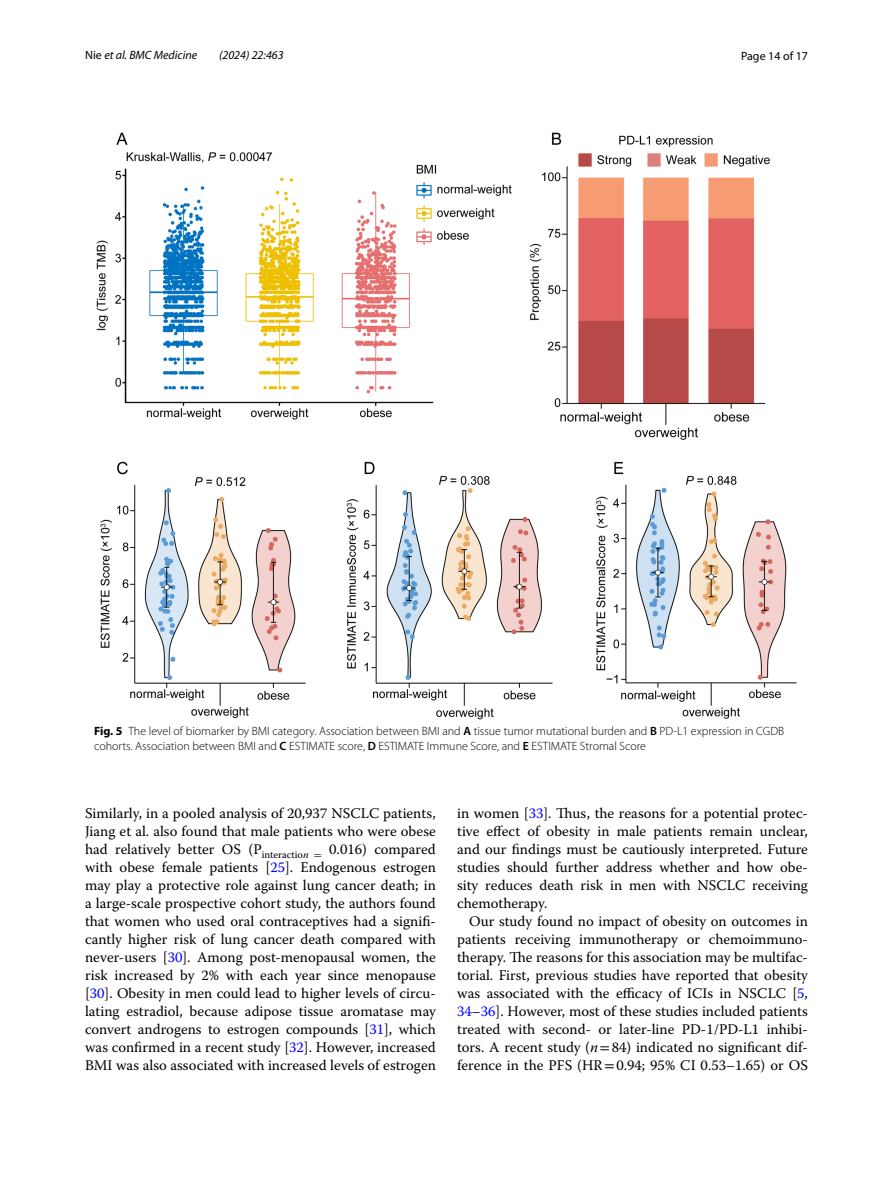
<style>
.page{position:relative;width:893px;height:1187px;background:#fff}
.page>*{position:absolute;margin:0;border:0;box-sizing:border-box;transform-origin:0 0}
.t1{font:14.7px/18px "Warnock Pro";color:#000;text-align:justify}
.t2{font:300 12px/15px "Myriad Pro";color:#000}
.t3{font:italic 12px "Myriad Pro";color:#000}
.t4{font:12px "Myriad Pro";color:#000}
.s1{font-style:normal}
.s2{font-weight:700}
.s3{font-weight:600}
.s4{color:#00f}
.s5{font-style:italic}
.s6{font-family:"STIX"}
</style>
<div class="page">
<img style="left:96px;top:133px;width:701px;height:586px">
<p class="t3" style="left:85px;top:48px;width:114px"><span class="s1">Nie</span> et al. BMC Medicine</p>
<p class="t3" style="left:219px;top:48px;width:66px">(2024) 22:463</p>
<p class="t4" style="left:741px;top:48px;width:68px">Page 14 of 17</p>
<p class="t2" style="left:94px;top:723px;width:692px"><span class="s2">Fig. 5</span> The level of biomarker by BMI category. Association between BMI and <span class="s3">A</span> tissue tumor mutational burden and <span class="s3">B</span> PD-L1 expression in CGDB cohorts. Association between BMI and <span class="s3">C</span> ESTIMATE score, <span class="s3">D</span> ESTIMATE Immune Score, and <span class="s3">E</span> ESTIMATE Stromal Score</p>
<p class="t1" style="left:85px;top:803px;width:352px">Similarly, in a pooled analysis of 20,937 NSCLC patients, Jiang et al. also found that male patients who were obese had relatively better OS (P<sub>interactio</sub><sub>n</sub> <sub>=</sub> 0.016) compared with obese female patients [<span class="s4">25</span>]. Endogenous estrogen may play a protective role against lung cancer death; in a large-scale prospective cohort study, the authors found that women who used oral contraceptives had a signifi&shy;cantly higher risk of lung cancer death compared with never-users [<span class="s4">30</span>]. Among post-menopausal women, the risk increased by 2% with each year since menopause [<span class="s4">30</span>]. Obesity in men could lead to higher levels of circu&shy;lating estradiol, because adipose tissue aromatase may convert androgens to estrogen compounds [<span class="s4">31</span>], which was confirmed in a recent study [<span class="s4">32</span>]. However, increased BMI was also associated with increased levels of estrogen</p>
<p class="t1" style="left:457px;top:803px;width:352px">in women [<span class="s4">33</span>]. Thus, the reasons for a potential protec&shy;tive effect of obesity in male patients remain unclear, and our findings must be cautiously interpreted. Future studies should further address whether and how obe&shy;sity reduces death risk in men with NSCLC receiving chemotherapy.</p>
<p class="t1" style="left:457px;top:911px;width:352px;text-indent:12px">Our study found no impact of obesity on outcomes in patients receiving immunotherapy or chemoimmuno&shy;therapy. The reasons for this association may be multifac&shy;torial. First, previous studies have reported that obesity was associated with the efficacy of ICIs in NSCLC [<span class="s4">5</span>, <span class="s4">34</span>–<span class="s4">36</span>]. However, most of these studies included patients treated with second- or later-line PD-1/PD-L1 inhibi&shy;tors. A recent study (<span class="s5">n</span><span class="s6">=</span>84) indicated no significant dif&shy;ference in the PFS (HR<span class="s6">=</span>0.94; 95% CI 0.53–1.65) or OS</p>
</div>
